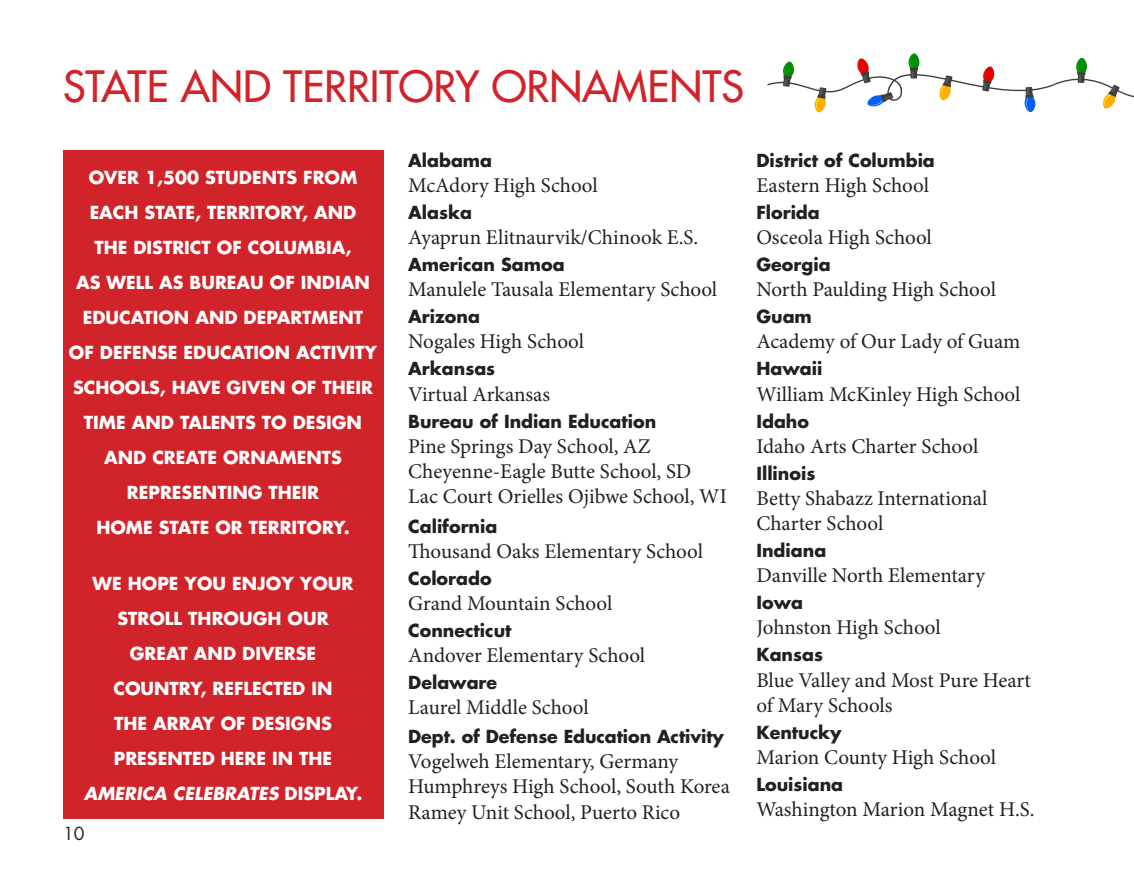
<style>
.page{position:relative;width:1134px;height:882px;background:#fff}
.page>*{position:absolute;margin:0;border:0;box-sizing:border-box;transform-origin:0 0}
.t1{font:42px "Futura";color:#d1232a}
.t2{font:21px/25.2px "Minion Pro";color:#231f20}
.t3{font:700 17.5px/35px "Futura";color:#fff;text-align:center}
.t4{font:700 17.5px "Futura";color:#231f20}
.t5{font:17.5px "Futura";color:#231f20}
.s1{font-style:italic}
</style>
<div class="page">
<div style="left:63px;top:150px;width:320px;height:669px;background:#d1232a"></div>
<svg style="left:767px;top:53px;width:367px;height:60px"></svg>
<p class="t1" style="left:63px;top:60px;width:683px">STATE AND TERRITORY ORNAMENTS</p>
<p class="t3" style="left:69px;top:159px;width:310px">OVER 1,500 STUDENTS FROM<br>EACH STATE, TERRITORY, AND<br>THE DISTRICT OF COLUMBIA,<br>AS WELL AS BUREAU OF INDIAN<br>EDUCATION AND DEPARTMENT<br>OF DEFENSE EDUCATION ACTIVITY<br>SCHOOLS, HAVE GIVEN OF THEIR<br>TIME AND TALENTS TO DESIGN<br>AND CREATE ORNAMENTS<br>REPRESENTING THEIR<br>HOME STATE OR TERRITORY.</p>
<p class="t3" style="left:84px;top:565px;width:280px">WE HOPE YOU ENJOY YOUR<br>STROLL THROUGH OUR<br>GREAT AND DIVERSE<br>COUNTRY, REFLECTED IN<br>THE ARRAY OF DESIGNS<br>PRESENTED HERE IN THE<br><span class="s1">AMERICA CELEBRATES</span> DISPLAY.</p>
<p class="t5" style="left:63px;top:823px;width:23px">10</p>
<p class="t4" style="left:408px;top:149px;width:85px">Alabama</p>
<p class="t2" style="left:408px;top:173px;width:191px">McAdory High School</p>
<p class="t4" style="left:408px;top:201px;width:65px">Alaska</p>
<p class="t2" style="left:408px;top:225px;width:292px">Ayaprun Elitnaurvik/Chinook E.S.</p>
<p class="t4" style="left:408px;top:253px;width:158px">American Samoa</p>
<p class="t2" style="left:408px;top:277px;width:311px">Manulele Tausala Elementary School</p>
<p class="t4" style="left:408px;top:305px;width:73px">Arizona</p>
<p class="t2" style="left:408px;top:329px;width:177px">Nogales High School</p>
<p class="t4" style="left:408px;top:357px;width:89px">Arkansas</p>
<p class="t2" style="left:408px;top:381px;width:143px">Virtual Arkansas</p>
<p class="t4" style="left:408px;top:409px;width:250px">Bureau of Indian Education</p>
<p class="t2" style="left:408px;top:434px;width:320px">Pine Springs Day School, AZ<br>Cheyenne-Eagle Butte School, SD<br>Lac Court Orielles Ojibwe School, WI</p>
<p class="t4" style="left:408px;top:514px;width:91px">California</p>
<p class="t2" style="left:408px;top:539px;width:296px">Thousand Oaks Elementary School</p>
<p class="t4" style="left:408px;top:567px;width:85px">Colorado</p>
<p class="t2" style="left:408px;top:591px;width:206px">Grand Mountain School</p>
<p class="t4" style="left:408px;top:619px;width:105px">Connecticut</p>
<p class="t2" style="left:408px;top:643px;width:239px">Andover Elementary School</p>
<p class="t4" style="left:408px;top:671px;width:91px">Delaware</p>
<p class="t2" style="left:408px;top:695px;width:182px">Laurel Middle School</p>
<p class="t4" style="left:408px;top:725px;width:317px">Dept. of Defense Education Activity</p>
<p class="t2" style="left:408px;top:749px;width:323px">Vogelweh Elementary, Germany<br>Humphreys High School, South Korea<br>Ramey Unit School, Puerto Rico</p>
<p class="t4" style="left:756px;top:149px;width:180px">District of Columbia</p>
<p class="t2" style="left:756px;top:173px;width:174px">Eastern High School</p>
<p class="t4" style="left:756px;top:201px;width:65px">Florida</p>
<p class="t2" style="left:756px;top:225px;width:177px">Osceola High School</p>
<p class="t4" style="left:756px;top:253px;width:76px">Georgia</p>
<p class="t2" style="left:756px;top:277px;width:241px">North Paulding High School</p>
<p class="t4" style="left:756px;top:305px;width:57px">Guam</p>
<p class="t2" style="left:756px;top:329px;width:265px">Academy of Our Lady of Guam</p>
<p class="t4" style="left:756px;top:357px;width:67px">Hawaii</p>
<p class="t2" style="left:756px;top:381px;width:266px">William McKinley High School</p>
<p class="t4" style="left:756px;top:409px;width:54px">Idaho</p>
<p class="t2" style="left:756px;top:434px;width:223px">Idaho Arts Charter School</p>
<p class="t4" style="left:756px;top:461px;width:60px">Illinois</p>
<p class="t2" style="left:756px;top:486px;width:233px">Betty Shabazz International<br>Charter School</p>
<p class="t4" style="left:756px;top:539px;width:71px">Indiana</p>
<p class="t2" style="left:756px;top:563px;width:230px">Danville North Elementary</p>
<p class="t4" style="left:756px;top:591px;width:48px">Iowa</p>
<p class="t2" style="left:756px;top:615px;width:186px">Johnston High School</p>
<p class="t4" style="left:756px;top:643px;width:68px">Kansas</p>
<p class="t2" style="left:756px;top:667px;width:276px">Blue Valley and Most Pure Heart of Mary Schools</p>
<p class="t4" style="left:756px;top:720px;width:87px">Kentucky</p>
<p class="t2" style="left:756px;top:745px;width:241px">Marion County High School</p>
<p class="t4" style="left:756px;top:773px;width:88px">Louisiana</p>
<p class="t2" style="left:756px;top:797px;width:280px">Washington Marion Magnet H.S.</p>
</div>
